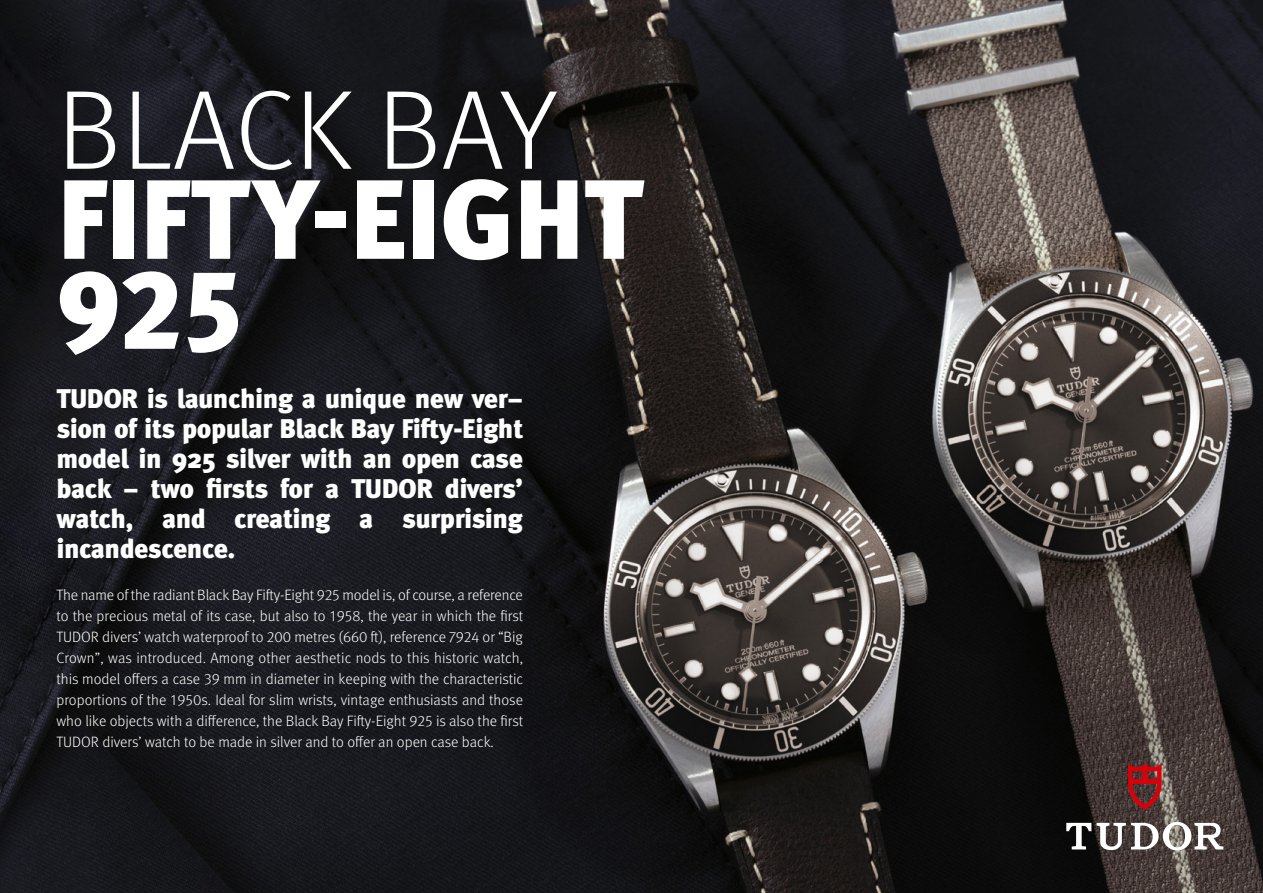
<style>
.page{position:relative;width:1263px;height:893px;background:#fff}
.page>*{position:absolute;margin:0;border:0;box-sizing:border-box;transform-origin:0 0}
.t1{font:900 112.5px/90px "Meta Pro";letter-spacing:-.01em;color:#fff}
.t2{font:300 112.5px "Meta Pro";color:#fff}
.t3{font:900 27px/30px "Meta Pro";letter-spacing:-.02em;color:#fff;text-align:justify}
.t4{font:300 15px/21px "Meta Pro";color:#fff;text-align:justify}
</style>
<div class="page">
<img style="left:0;top:0;width:1263px;height:893px">
<svg style="left:1128px;top:763px;width:33px;height:46px;background:#8a2124"></svg>
<svg style="left:1066px;top:822px;width:157px;height:28px"></svg>
<h1 class="t2" style="left:57px;top:49px;width:501px">BLACK BAY</h1>
<h1 class="t1" style="left:56px;top:169px;width:588px">FIFTY-EIGHT<br>925</h1>
<h2 class="t3" style="left:56px;top:383px;width:468px">TUDOR is launching a unique new ver– sion of its popular Black Bay Fifty-Eight model in 925 silver with an open case back – two firsts for a TUDOR divers’ watch, and creating a surprising incandescence.</h2>
<p class="t4" style="left:56px;top:583px;width:468px">The name of the radiant Black Bay Fifty-Eight 925 model is, of course, a reference to the precious metal of its case, but also to 1958, the year in which the first TUDOR divers’ watch waterproof to 200 metres (660 ft), reference 7924 or “Big Crown”, was introduced. Among other aesthetic nods to this historic watch, this model offers a case 39 mm in diameter in keeping with the characteristic proportions of the 1950s. Ideal for slim wrists, vintage enthusiasts and those who like objects with a difference, the Black Bay Fifty-Eight 925 is also the first TUDOR divers’ watch to be made in silver and to offer an open case back.</p>
</div>
